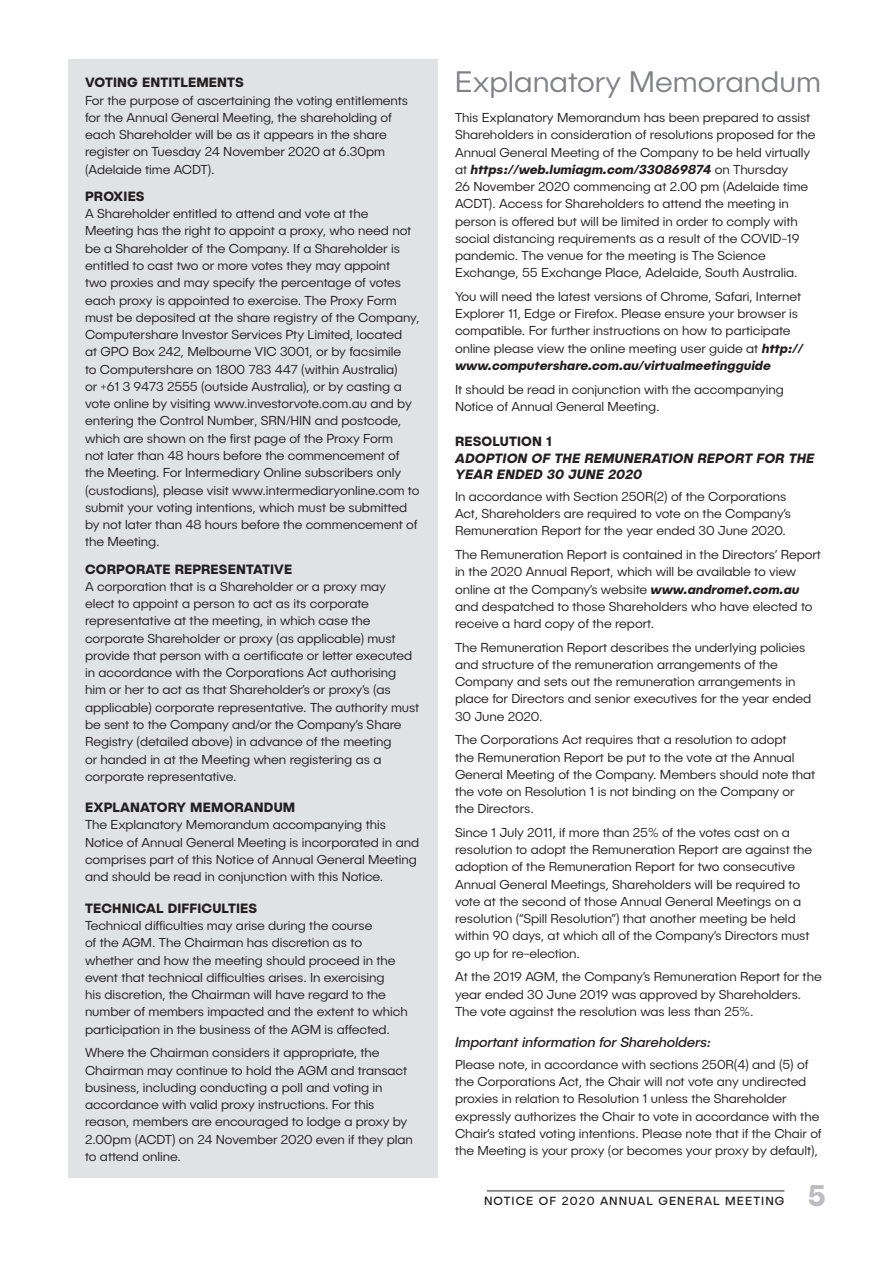
<style>
.page{position:relative;width:893px;height:1263px;background:#fff}
.page>*{position:absolute;margin:0;border:0;box-sizing:border-box;transform-origin:0 0}
.t1{font:300 30px "Publica Sans";color:#808285}
.t2{font:700 30px "Publica Sans";color:#bcbdc0}
.t3{font:italic 14.25px "Publica Sans";letter-spacing:-.01em;color:#231f20}
.t4{font:700 13.5px "Publica Sans";letter-spacing:.01em;color:#231f20}
.t5{font:italic 700 13.5px/16.5px "Publica Sans";letter-spacing:.01em;color:#231f20}
.t6{font:300 13.2px/17.2px "Publica Sans";letter-spacing:-.005em;color:#231f20}
.t7{font:12px "Publica Sans";letter-spacing:.09em;color:#231f20}
.s1{font-weight:700;font-style:italic}
</style>
<div class="page">
<hr style="left:487px;top:1191px;width:297px;height:1px;background:#231f20">
<div style="left:68px;top:60px;width:370px;height:1118px;background:#e1e2e4"></div>
<p class="t4" style="left:85px;top:74px;width:160px">VOTING ENTITLEMENTS</p>
<p class="t6" style="left:85px;top:91px;width:325px">For the purpose of ascertaining the voting entitlements for the Annual General Meeting, the shareholding of each Shareholder will be as it appears in the share register on Tuesday 24 November 2020 at 6.30pm (Adelaide time ACDT).</p>
<p class="t4" style="left:85px;top:187px;width:61px">PROXIES</p>
<p class="t6" style="left:85px;top:205px;width:336px">A Shareholder entitled to attend and vote at the Meeting has the right to appoint a proxy, who need not be a Shareholder of the Company. If a Shareholder is entitled to cast two or more votes they may appoint<br>two proxies and may specify the percentage of votes each proxy is appointed to exercise. The Proxy Form must be deposited at the share registry of the Company, Computershare Investor Services Pty Limited, located<br>at GPO Box 242, Melbourne VIC 3001, or by facsimile<br>to Computershare on 1800 783 447 (within Australia)<br>or +61 3 9473 2555 (outside Australia), or by casting a vote online by visiting www.investorvote.com.au and by entering the Control Number, SRN/HIN and postcode, which are shown on the first page of the Proxy Form<br>not later than 48 hours before the commencement of the Meeting. For Intermediary Online subscribers only (custodians), please visit www.intermediaryonline.com to submit your voting intentions, which must be submitted by not later than 48 hours before the commencement of the Meeting.</p>
<p class="t4" style="left:85px;top:560px;width:209px">CORPORATE REPRESENTATIVE</p>
<p class="t6" style="left:85px;top:577px;width:336px">A corporation that is a Shareholder or a proxy may<br>elect to appoint a person to act as its corporate representative at the meeting, in which case the corporate Shareholder or proxy (as applicable) must provide that person with a certificate or letter executed in accordance with the Corporations Act authorising him or her to act as that Shareholder’s or proxy’s (as applicable) corporate representative. The authority must be sent to the Company and/or the Company’s Share Registry (detailed above) in advance of the meeting<br>or handed in at the Meeting when registering as a corporate representative.</p>
<p class="t4" style="left:85px;top:798px;width:212px">EXPLANATORY MEMORANDUM</p>
<p class="t6" style="left:85px;top:816px;width:336px">The Explanatory Memorandum accompanying this Notice of Annual General Meeting is incorporated in and comprises part of this Notice of Annual General Meeting and should be read in conjunction with this Notice.</p>
<p class="t4" style="left:85px;top:899px;width:174px">TECHNICAL DIFFICULTIES</p>
<p class="t6" style="left:85px;top:916px;width:324px">Technical difficulties may arise during the course<br>of the AGM. The Chairman has discretion as to whether and how the meeting should proceed in the event that technical difficulties arises. In exercising<br>his discretion, the Chairman will have regard to the number of members impacted and the extent to which participation in the business of the AGM is affected.</p>
<p class="t6" style="left:85px;top:1044px;width:329px">Where the Chairman considers it appropriate, the Chairman may continue to hold the AGM and transact business, including conducting a poll and voting in accordance with valid proxy instructions. For this reason, members are encouraged to lodge a proxy by 2.00pm (ACDT) on 24 November 2020 even if they plan to attend online.</p>
<h1 class="t1" style="left:455px;top:63px;width:367px">Explanatory Memorandum</h1>
<p class="t6" style="left:455px;top:109px;width:362px">This Explanatory Memorandum has been prepared to assist Shareholders in consideration of resolutions proposed for the Annual General Meeting of the Company to be held virtually at <span class="s1">https://web.lumiagm.com/330869874</span> on Thursday<br>26 November 2020 commencing at 2.00 pm (Adelaide time ACDT). Access for Shareholders to attend the meeting in person is offered but will be limited in order to comply with social distancing requirements as a result of the COVID-19 pandemic. The venue for the meeting is The Science Exchange, 55 Exchange Place, Adelaide, South Australia.</p>
<p class="t6" style="left:455px;top:287px;width:350px">You will need the latest versions of Chrome, Safari, Internet Explorer 11, Edge or Firefox. Please ensure your browser is compatible. For further instructions on how to participate online please view the online meeting user guide at <span class="s1">http:// www.computershare.com.au/virtualmeetingguide</span></p>
<p class="t6" style="left:455px;top:380px;width:330px">It should be read in conjunction with the accompanying<br>Notice of Annual General Meeting.</p>
<p class="t4" style="left:455px;top:433px;width:98px">RESOLUTION 1</p>
<p class="t5" style="left:455px;top:449px;width:361px">ADOPTION OF THE REMUNERATION REPORT FOR THE<br>YEAR ENDED 30 JUNE 2020</p>
<p class="t6" style="left:455px;top:487px;width:338px">In accordance with Section 250R(2) of the Corporations<br>Act, Shareholders are required to vote on the Company’s<br>Remuneration Report for the year ended 30 June 2020.</p>
<p class="t6" style="left:455px;top:546px;width:367px">The Remuneration Report is contained in the Directors’ Report in the 2020 Annual Report, which will be available to view online at the Company’s website <span class="s1">www.andromet.com.au </span>and despatched to those Shareholders who have elected to receive a hard copy of the report.</p>
<p class="t6" style="left:455px;top:638px;width:358px">The Remuneration Report describes the underlying policies and structure of the remuneration arrangements of the Company and sets out the remuneration arrangements in place for Directors and senior executives for the year ended 30 June 2020.</p>
<p class="t6" style="left:455px;top:731px;width:362px">The Corporations Act requires that a resolution to adopt<br>the Remuneration Report be put to the vote at the Annual General Meeting of the Company. Members should note that the vote on Resolution 1 is not binding on the Company or the Directors.</p>
<p class="t6" style="left:455px;top:823px;width:359px">Since 1 July 2011, if more than 25% of the votes cast on a resolution to adopt the Remuneration Report are against the adoption of the Remuneration Report for two consecutive Annual General Meetings, Shareholders will be required to vote at the second of those Annual General Meetings on a resolution (“Spill Resolution”) that another meeting be held within 90 days, at which all of the Company’s Directors must go up for re-election.</p>
<p class="t6" style="left:455px;top:968px;width:368px">At the 2019 AGM, the Company’s Remuneration Report for the year ended 30 June 2019 was approved by Shareholders.<br>The vote against the resolution was less than 25%.</p>
<p class="t3" style="left:455px;top:1033px;width:258px">Important information for Shareholders:</p>
<p class="t6" style="left:455px;top:1055px;width:368px">Please note, in accordance with sections 250R(4) and (5) of the Corporations Act, the Chair will not vote any undirected proxies in relation to Resolution 1 unless the Shareholder expressly authorizes the Chair to vote in accordance with the Chair’s stated voting intentions. Please note that if the Chair of the Meeting is your proxy (or becomes your proxy by default),</p>
<p class="t7" style="left:484px;top:1193px;width:302px">NOTICE OF 2020 ANNUAL GENERAL MEETING</p>
<h1 class="t2" style="left:808px;top:1176px;width:20px">5</h1>
</div>
